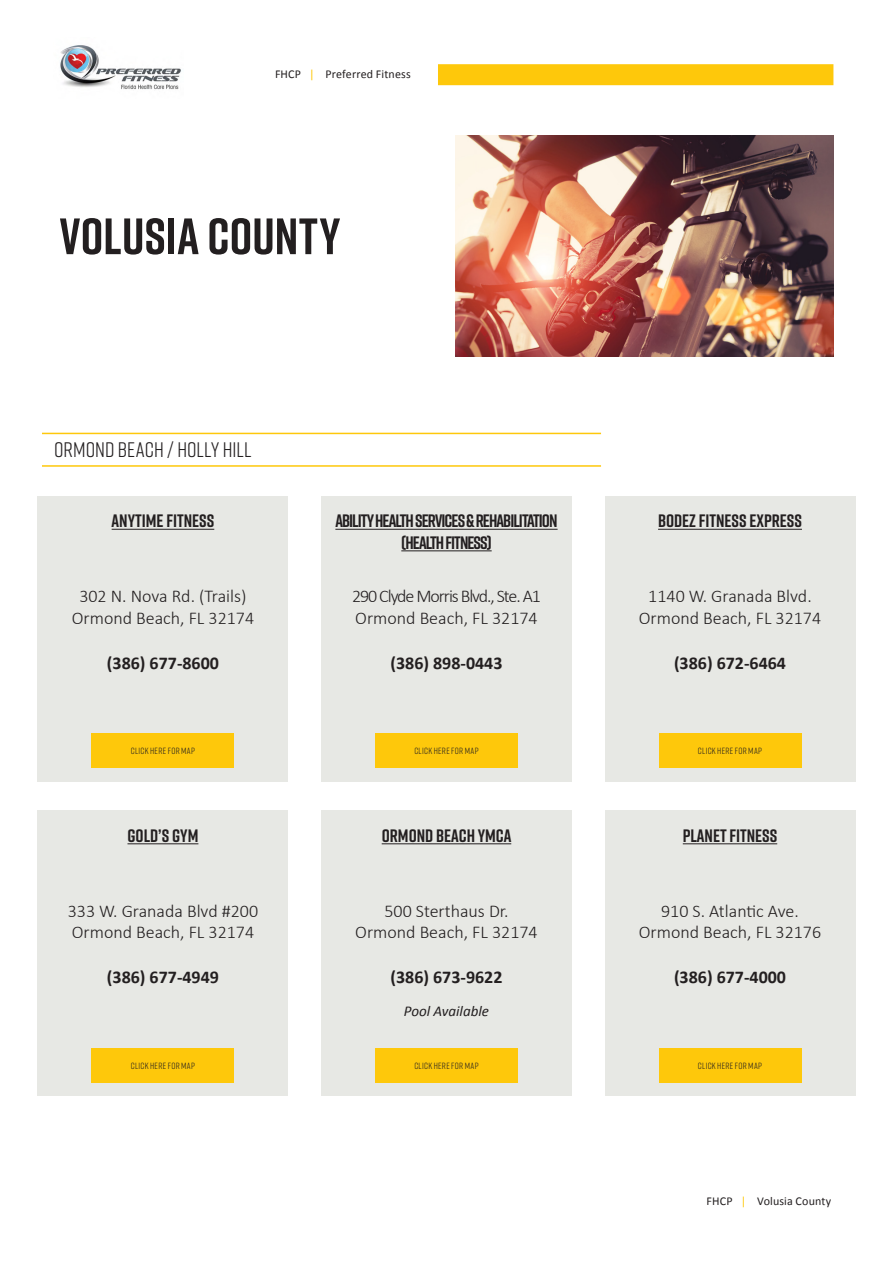
<style>
.page{position:relative;width:893px;height:1263px;background:#fff}
.page>*{position:absolute;margin:0;border:0;box-sizing:border-box;transform-origin:0 0}
._34_Slogan_black_Tit{font:700 51px "Rift";letter-spacing:-.005em;color:#231f20}
._10_Content_black_So{font:21px "Rift";color:#231f20}
.t1{font:300 18px "Calibri";color:#231f20}
.t2{font:700 18px "Calibri";color:#231f20}
.t3{font:700 18px "Rift";color:#231f20}
.t4{font:700 18px "Rift";letter-spacing:-.05em;color:#231f20}
.t5{font:300 18px "Calibri";letter-spacing:-.06em;color:#231f20}
.t6{font:italic 15px "Calibri";color:#231f20}
._8_Content_black_Sou{font:12px "Calibri";letter-spacing:.01em;color:#231f20}
._6_Content_black_Sou{font:9px "Rift";letter-spacing:.04em;color:#231f20}
.s1{color:#fec80b}
</style>
<div class="page">
<div style="left:37px;top:496px;width:251px;height:285px;background:#e7e8e4"></div>
<div style="left:37px;top:811px;width:251px;height:285px;background:#e7e8e4"></div>
<img style="left:455px;top:135px;width:378px;height:221px">
<div style="left:438px;top:64px;width:395px;height:21px;background:#fec80b"></div>
<img style="left:60px;top:45px;width:121px;height:45px">
<hr style="left:42px;top:433px;width:559px;height:1px;background:#fec80b">
<hr style="left:42px;top:465px;width:559px;height:2px;background:#fec80b">
<hr style="left:112px;top:529px;width:102px;height:1px;background:#231f20">
<div style="left:321px;top:496px;width:251px;height:285px;background:#e7e8e4"></div>
<hr style="left:335px;top:529px;width:223px;height:1px;background:#231f20">
<hr style="left:401px;top:550px;width:91px;height:1px;background:#231f20">
<div style="left:604px;top:496px;width:251px;height:285px;background:#e7e8e4"></div>
<hr style="left:658px;top:529px;width:144px;height:1px;background:#231f20">
<hr style="left:127px;top:843px;width:71px;height:1px;background:#231f20">
<div style="left:321px;top:811px;width:251px;height:285px;background:#e7e8e4"></div>
<hr style="left:382px;top:843px;width:129px;height:1px;background:#231f20">
<div style="left:604px;top:811px;width:251px;height:285px;background:#e7e8e4"></div>
<hr style="left:683px;top:843px;width:94px;height:1px;background:#231f20">
<div style="left:92px;top:734px;width:142px;height:34px;background:#fec80b"></div>
<div style="left:375px;top:734px;width:143px;height:34px;background:#fec80b"></div>
<div style="left:659px;top:734px;width:142px;height:34px;background:#fec80b"></div>
<div style="left:92px;top:1048px;width:142px;height:34px;background:#fec80b"></div>
<div style="left:375px;top:1048px;width:143px;height:34px;background:#fec80b"></div>
<div style="left:659px;top:1048px;width:142px;height:34px;background:#fec80b"></div>
<p class="_8_Content_black_Sou" style="left:275px;top:67px;width:137px">FHCP <span class="s1">|</span> Preferred Fitness</p>
<p class="_34_Slogan_black_Tit" style="left:60px;top:200px;width:282px">VOLUSIA COUNTY</p>
<p class="_10_Content_black_So" style="left:54px;top:435px;width:199px">ORMOND BEACH / HOLLY HILL</p>
<p class="t3" style="left:112px;top:508px;width:104px">ANYTIME FITNESS</p>
<p class="t1" style="left:79px;top:585px;width:169px">302 N. Nova Rd. (Trails)</p>
<p class="t1" style="left:72px;top:607px;width:184px">Ormond Beach, FL 32174</p>
<p class="t2" style="left:107px;top:650px;width:114px">(386) 677-8600</p>
<p class="t4" style="left:335px;top:508px;width:224px">ABILITY HEALTH SERVICES &amp; REHABILITATION</p>
<p class="t4" style="left:401px;top:530px;width:92px">(HEALTH FITNESS)</p>
<p class="t5" style="left:352px;top:585px;width:190px">290 Clyde Morris Blvd., Ste. A1</p>
<p class="t1" style="left:355px;top:607px;width:184px">Ormond Beach, FL 32174</p>
<p class="t2" style="left:390px;top:650px;width:114px">(386) 898-0443</p>
<p class="t3" style="left:658px;top:508px;width:145px">BODEZ FITNESS EXPRESS</p>
<p class="t1" style="left:648px;top:585px;width:165px">1140 W. Granada Blvd.</p>
<p class="t1" style="left:639px;top:607px;width:184px">Ormond Beach, FL 32174</p>
<p class="t2" style="left:674px;top:650px;width:114px">(386) 672-6464</p>
<p class="_6_Content_black_Sou" style="left:131px;top:745px;width:66px">CLICK HERE FOR MAP</p>
<p class="_6_Content_black_Sou" style="left:414px;top:745px;width:66px">CLICK HERE FOR MAP</p>
<p class="_6_Content_black_Sou" style="left:698px;top:745px;width:66px">CLICK HERE FOR MAP</p>
<p class="t3" style="left:127px;top:823px;width:72px">GOLD’S GYM</p>
<p class="t1" style="left:68px;top:900px;width:192px">333 W. Granada Blvd #200</p>
<p class="t1" style="left:72px;top:921px;width:184px">Ormond Beach, FL 32174</p>
<p class="t2" style="left:107px;top:964px;width:114px">(386) 677-4949</p>
<p class="t3" style="left:382px;top:823px;width:131px">ORMOND BEACH YMCA</p>
<p class="t1" style="left:384px;top:900px;width:126px">500 Sterthaus Dr.</p>
<p class="t1" style="left:355px;top:921px;width:184px">Ormond Beach, FL 32174</p>
<p class="t2" style="left:390px;top:964px;width:114px">(386) 673-9622</p>
<p class="t6" style="left:404px;top:1000px;width:87px">Pool Available</p>
<p class="t3" style="left:683px;top:823px;width:96px">PLANET FITNESS</p>
<p class="t1" style="left:661px;top:900px;width:139px">910 S. Atlantic Ave.</p>
<p class="t1" style="left:639px;top:921px;width:184px">Ormond Beach, FL 32176</p>
<p class="t2" style="left:674px;top:964px;width:114px">(386) 677-4000</p>
<p class="_6_Content_black_Sou" style="left:131px;top:1059px;width:66px">CLICK HERE FOR MAP</p>
<p class="_6_Content_black_Sou" style="left:414px;top:1059px;width:66px">CLICK HERE FOR MAP</p>
<p class="_6_Content_black_Sou" style="left:698px;top:1059px;width:66px">CLICK HERE FOR MAP</p>
<p class="_8_Content_black_Sou" style="left:707px;top:1193px;width:126px">FHCP <span class="s1">|</span> Volusia County</p>
</div>
